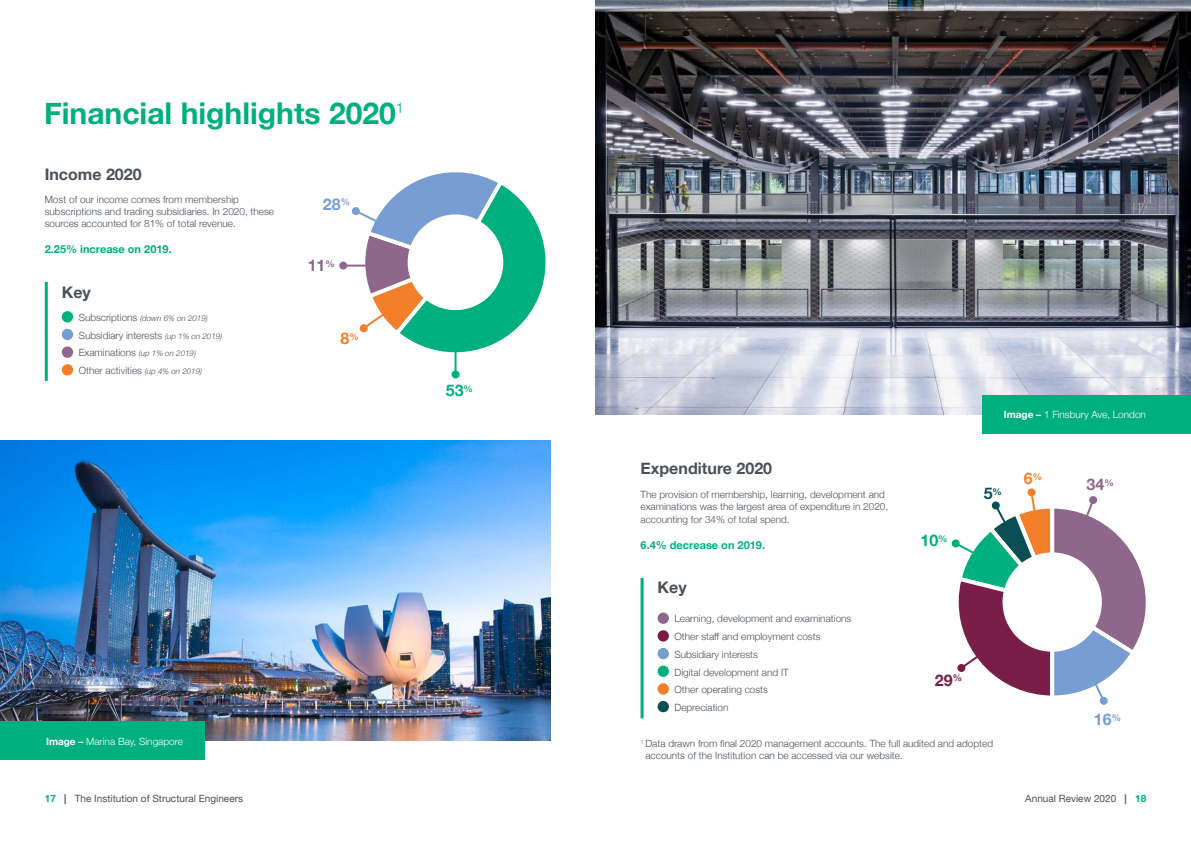
<style>
.page{position:relative;width:1191px;height:842px;background:#fff}
.page>*{position:absolute;margin:0;border:0;box-sizing:border-box;transform-origin:0 0}
.Main_Heading__16pt{font:700 30px "Helvetica Neue";color:#00af7e}
.Sub_Heading_1__14pt{font:700 16px "Helvetica Neue";color:#4c5157}
.Body_Copy__10pt{font:700 16px "Helvetica Neue";color:#8f678c}
.Body_Copy__10pt-2{font:700 16px "Helvetica Neue";color:#779dd2}
.Body_Copy__10pt-3{font:700 16px "Helvetica Neue";color:#00af7e}
.Body_Copy__10pt-4{font:700 16px "Helvetica Neue";color:#f47f2a}
.Body_Copy__10pt-5{font:700 16px "Helvetica Neue";color:#791d49}
.Body_Copy__10pt-6{font:700 16px "Helvetica Neue";color:#094f54}
.Body_Copy__10pt-7{font:700 11px "Helvetica Neue";color:#00af7e}
.Body_Copy__10pt-8{font:300 10px/12px "Helvetica Neue";color:#4c5157}
.t1{font:10px "Helvetica Neue";color:#4c5157}
.Body_Copy__10pt-9{font:300 10px "Helvetica Neue";color:#fff}
.Body_Copy__10pt-10{font:italic 300 8px "Helvetica Neue";color:#4c5157}
.s1{font-style:normal;font-size:10px}
.s2{font-style:italic;font-size:8px}
.s3{font-weight:700}
.s4{font-weight:700;color:#00af7e}
</style>
<div class="page">
<div style="left:62px;top:311px;width:11px;height:11px;background:#00af7e;border-radius:50%"></div>
<div style="left:62px;top:329px;width:11px;height:11px;background:#779dd2;border-radius:50%"></div>
<div style="left:62px;top:346px;width:11px;height:12px;background:#8f678c;border-radius:50%"></div>
<div style="left:62px;top:364px;width:11px;height:11px;background:#f47f2a;border-radius:50%"></div>
<svg style="left:351px;top:172px;width:195px;height:193px"></svg>
<hr style="left:343px;top:265px;width:26px;height:2px;background:#8f678c">
<div style="left:339px;top:262px;width:8px;height:8px;background:#8f678c;border-radius:50%"></div>
<hr style="left:454px;top:342px;width:2px;height:32px;background:#00af7e">
<div style="left:451px;top:370px;width:8px;height:8px;background:#00af7e;border-radius:50%"></div>
<hr style="left:45px;top:282px;width:3px;height:99px;background:#00af7e">
<img style="left:0;top:440px;width:550px;height:301px">
<div style="left:0;top:722px;width:204px;height:38px;background:#00af7e"></div>
<div style="left:657px;top:612px;width:12px;height:12px;background:#8f678c;border-radius:50%"></div>
<div style="left:657px;top:630px;width:12px;height:12px;background:#791d49;border-radius:50%"></div>
<div style="left:657px;top:648px;width:12px;height:11px;background:#779dd2;border-radius:50%"></div>
<div style="left:657px;top:666px;width:12px;height:11px;background:#00af7e;border-radius:50%"></div>
<div style="left:657px;top:683px;width:12px;height:12px;background:#f47f2a;border-radius:50%"></div>
<div style="left:657px;top:701px;width:12px;height:11px;background:#094f54;border-radius:50%"></div>
<svg style="left:951px;top:488px;width:195px;height:217px"></svg>
<hr style="left:640px;top:578px;width:3px;height:140px;background:#00af7e">
<img style="left:595px;top:0;width:596px;height:414px">
<div style="left:983px;top:395px;width:208px;height:38px;background:#00af7e"></div>
<p class="Main_Heading__16pt" style="left:44px;top:90px;width:361px">Financial highlights 2020<sup>1</sup></p>
<p class="Sub_Heading_1__14pt" style="left:45px;top:161px;width:98px">Income 2020</p>
<p class="Body_Copy__10pt-8" style="left:45px;top:193px;width:231px">Most of our income comes from membership subscriptions and trading subsidiaries. In 2020, these sources accounted for 81% of total revenue.</p>
<p class="Body_Copy__10pt-7" style="left:45px;top:241px;width:128px">2.25% increase on 2019.</p>
<p class="Sub_Heading_1__14pt" style="left:62px;top:279px;width:31px">Key</p>
<p class="Body_Copy__10pt-10" style="left:79px;top:312px;width:131px"><span class="s1">Subscriptions</span> (down 6% on 2019)</p>
<p class="Body_Copy__10pt-8" style="left:79px;top:328px;width:145px">Subsidiary interests <span class="s2">(up 1% on 2019)</span></p>
<p class="Body_Copy__10pt-8" style="left:79px;top:346px;width:119px">Examinations <span class="s2">(up 1% on 2019)</span></p>
<p class="Body_Copy__10pt-8" style="left:79px;top:364px;width:125px">Other activities <span class="s2">(up 4% on 2019)</span></p>
<p class="Body_Copy__10pt-2" style="left:323px;top:191px;width:29px">28<sup>%</sup></p>
<p class="Body_Copy__10pt" style="left:308px;top:253px;width:29px">11<sup>%</sup></p>
<p class="Body_Copy__10pt-4" style="left:340px;top:326px;width:20px">8<sup>%</sup></p>
<p class="Body_Copy__10pt-3" style="left:446px;top:378px;width:29px">53<sup>%</sup></p>
<p class="Sub_Heading_1__14pt" style="left:640px;top:456px;width:133px">Expenditure 2020</p>
<p class="Body_Copy__10pt-8" style="left:640px;top:487px;width:249px">The provision of membership, learning, development and examinations was the largest area of expenditure in 2020,</p>
<p class="Body_Copy__10pt-8" style="left:640px;top:513px;width:151px">accounting for 34% of total spend.</p>
<p class="Body_Copy__10pt-7" style="left:640px;top:537px;width:126px">6.4% decrease on 2019.</p>
<p class="Sub_Heading_1__14pt" style="left:657px;top:575px;width:31px">Key</p>
<p class="Body_Copy__10pt-8" style="left:674px;top:612px;width:178px">Learning, development and examinations</p>
<p class="Body_Copy__10pt-8" style="left:674px;top:630px;width:147px">Other staff and employment costs</p>
<p class="Body_Copy__10pt-8" style="left:674px;top:647px;width:85px">Subsidiary interests</p>
<p class="Body_Copy__10pt-8" style="left:674px;top:665px;width:116px">Digital development and IT</p>
<p class="Body_Copy__10pt-8" style="left:674px;top:683px;width:95px">Other operating costs</p>
<p class="Body_Copy__10pt-8" style="left:674px;top:700px;width:55px">Depreciation</p>
<p class="Body_Copy__10pt-3" style="left:920px;top:528px;width:29px">10<sup>%</sup></p>
<p class="Body_Copy__10pt-9" style="left:1003px;top:407px;width:144px"><span class="s3">Image –</span> 1 Finsbury Ave, London</p>
<p class="Body_Copy__10pt-6" style="left:983px;top:481px;width:20px">5<sup>%</sup></p>
<p class="Body_Copy__10pt-4" style="left:1024px;top:466px;width:20px">6<sup>%</sup></p>
<p class="Body_Copy__10pt" style="left:1086px;top:472px;width:29px">34<sup>%</sup></p>
<p class="Body_Copy__10pt-5" style="left:935px;top:667px;width:29px">29<sup>%</sup></p>
<p class="Body_Copy__10pt-2" style="left:1093px;top:707px;width:29px">16<sup>%</sup></p>
<p class="Body_Copy__10pt-9" style="left:46px;top:733px;width:138px"><span class="s3">Image –</span> Marina Bay, Singapore</p>
<p class="Body_Copy__10pt-8" style="left:645px;top:737px;width:349px;text-indent:-5px"><sup>1</sup> Data drawn from final 2020 management accounts. The full audited and adopted accounts of the Institution can be accessed via our website.</p>
<p class="t1" style="left:45px;top:791px;width:200px"><span class="s4">17</span> <span class="s3">|</span> The Institution of Structural Engineers</p>
<p class="t1" style="left:1025px;top:791px;width:122px">Annual Review 2020 <span class="s3">|</span> <span class="s4">18</span></p>
</div>
